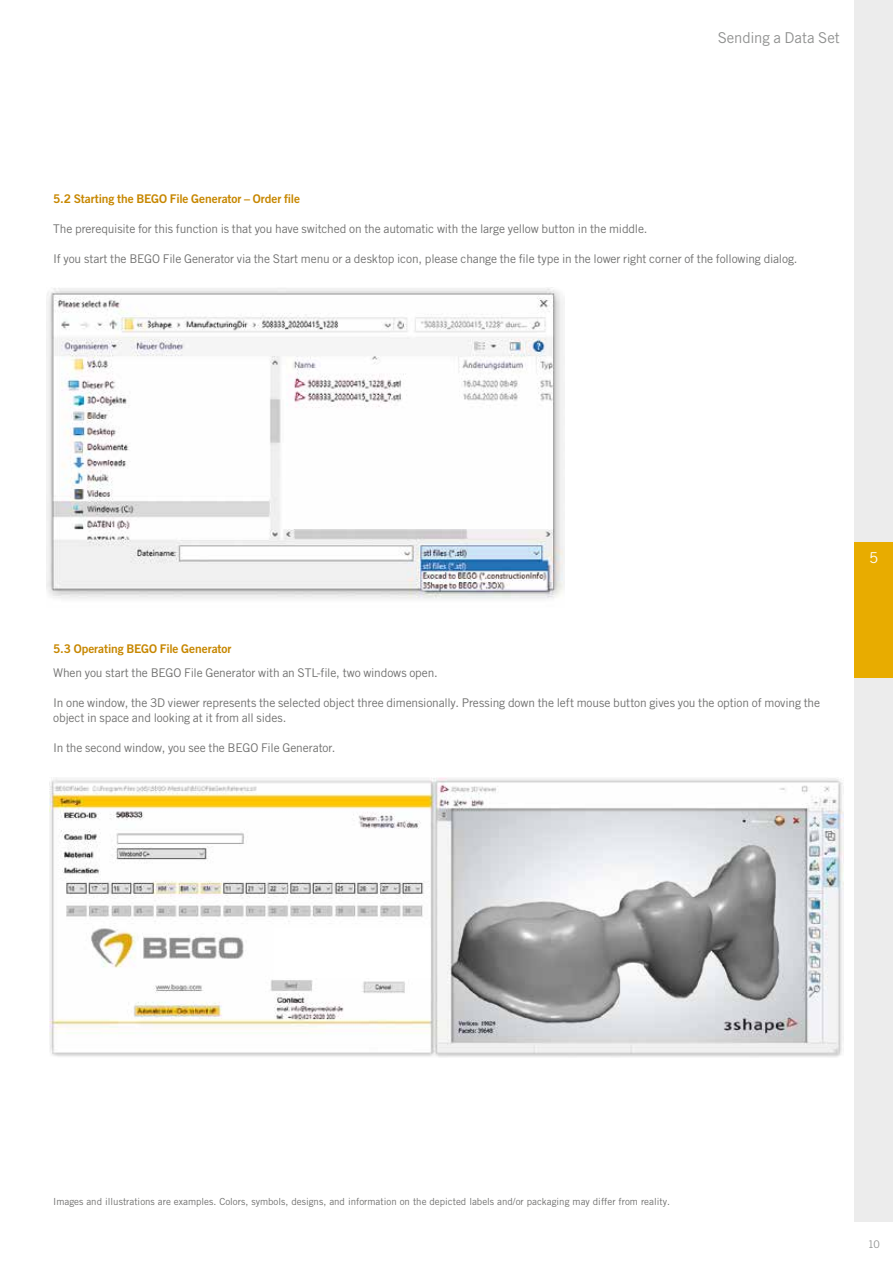
<style>
.page{position:relative;width:893px;height:1263px;background:#fff}
.page>*{position:absolute;margin:0;border:0;box-sizing:border-box;transform-origin:0 0}
.t1{font:15px "Trade Gothic LT Pro";letter-spacing:-.005em;color:#919291}
.t2{font:15px "Trade Gothic LT Pro";color:#fff}
.t3{font:12px/15px "Trade Gothic LT Pro";letter-spacing:-.01em;color:#717170}
.t4{font:12px "Trade Gothic LT Pro Bd 2";letter-spacing:-.005em;color:#c78700}
.t5{font:10.5px "Trade Gothic LT Pro";color:#919291}
.t6{font:9.75px "Trade Gothic LT Pro";color:#717170}
</style>
<div class="page">
<div style="left:855px;top:0;width:38px;height:1221px;background:#ececec"></div>
<div style="left:855px;top:543px;width:38px;height:135px;background:#e8ac00"></div>
<img style="left:50px;top:777px;width:794px;height:280px">
<img style="left:47px;top:287px;width:517px;height:313px">
<div style="left:273px;top:928px;width:158px;height:50px;background:#fff"></div>
<p class="t1" style="left:718px;top:28px;width:124px">Sending a Data Set</p>
<p class="t4" style="left:53px;top:191px;width:248px">5.2 Starting the BEGO File Generator – Order file</p>
<p class="t3" style="left:53px;top:221px;width:596px">The prerequisite for this function is that you have switched on the automatic with the large yellow button in the middle.</p>
<p class="t3" style="left:53px;top:251px;width:746px">If you start the BEGO File Generator via the Start menu or a desktop icon, please change the file type in the lower right corner of the following dialog.</p>
<p class="t4" style="left:53px;top:641px;width:180px">5.3 Operating BEGO File Generator</p>
<p class="t3" style="left:53px;top:665px;width:386px">When you start the BEGO File Generator with an STL-file, two windows open.</p>
<p class="t3" style="left:53px;top:695px;width:768px">In one window, the 3D viewer represents the selected object three dimensionally. Pressing down the left mouse button gives you the option of moving the object in space and looking at it from all sides.</p>
<p class="t3" style="left:53px;top:740px;width:284px">In the second window, you see the BEGO File Generator.</p>
<p class="t2" style="left:869px;top:549px;width:11px">5</p>
<p class="t6" style="left:53px;top:1195px;width:618px">Images and illustrations are examples. Colors, symbols, designs, and information on the depicted labels and/or packaging may differ from reality.</p>
<p class="t5" style="left:868px;top:1237px;width:14px">10</p>
</div>
